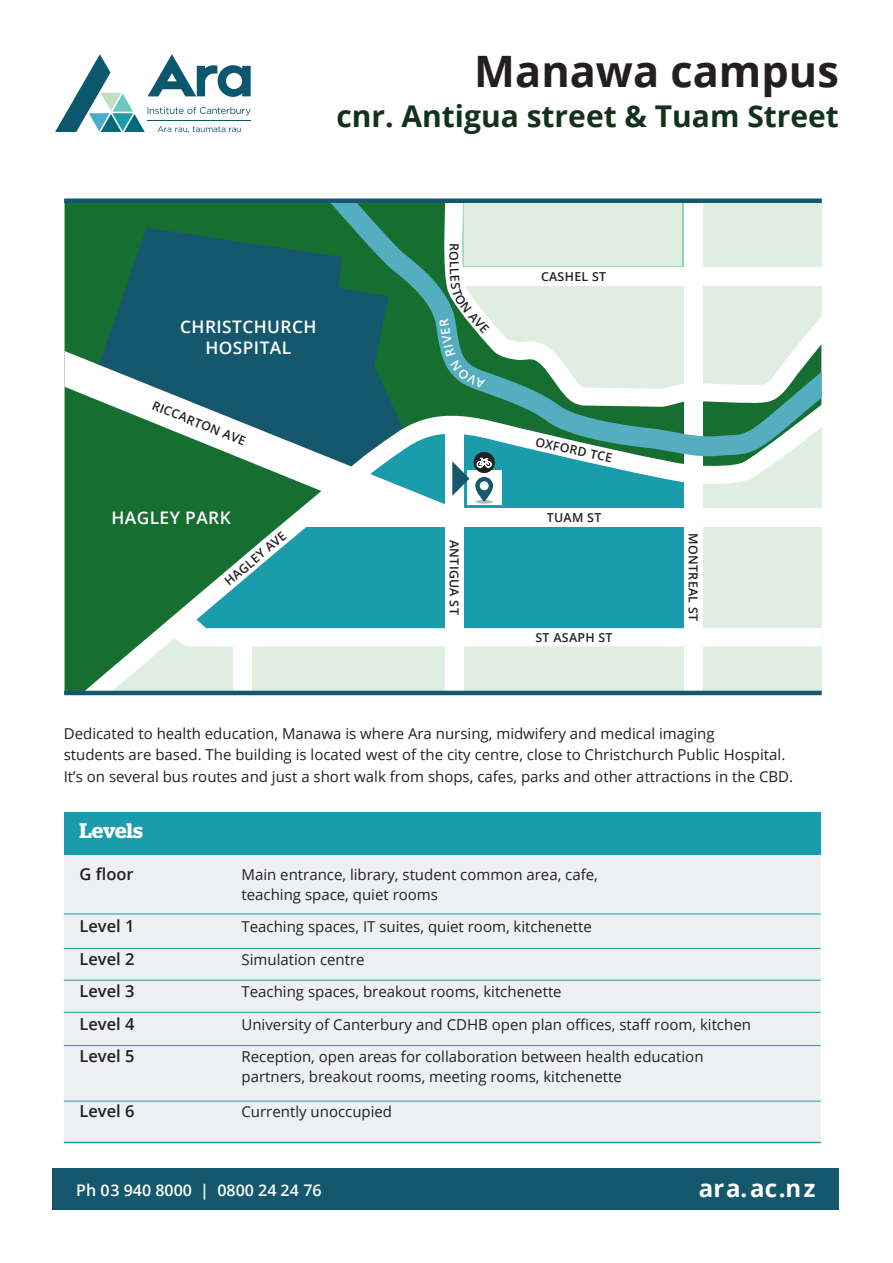
<style>
.page{position:relative;width:893px;height:1263px;background:#fff}
.page>*{position:absolute;margin:0;border:0;box-sizing:border-box;transform-origin:0 0}
.t1{font:700 43.35px "Open Sans";color:#231f20}
.t2{font:700 30px "Open Sans";color:#13311f}
.t3{font:700 24px "Open Sans";letter-spacing:.035em;color:#fff}
.t4{font:600 21px "Stag";color:#fff}
.Copy{font:600 17.25px/20.7px "Open Sans";letter-spacing:.025em;color:#fff;text-align:center}
.t5{font:600 16.5px "Open Sans";color:#231f20}
.t6{font:600 16.05px "Open Sans";color:#fff}
.t7{font:15px/21.3px "Open Sans";color:#231f20}
.Copy-2{font:600 12.3px "Open Sans";letter-spacing:.025em;color:#231f20}
</style>
<div class="page">
<div style="left:64px;top:849px;width:757px;height:294px;background:#eef1f3"></div>
<div style="left:64px;top:812px;width:757px;height:43px;background:#1a9cac"></div>
<hr style="left:64px;top:913px;width:757px;height:1px;background:#1a9cac">
<hr style="left:64px;top:948px;width:757px;height:1px;background:#1a9cac">
<hr style="left:64px;top:980px;width:757px;height:1px;background:#1a9cac">
<hr style="left:64px;top:1012px;width:757px;height:1px;background:#1a9cac">
<hr style="left:64px;top:1045px;width:757px;height:1px;background:#1a9cac">
<hr style="left:64px;top:1101px;width:757px;height:1px;background:#1a9cac">
<hr style="left:64px;top:1142px;width:757px;height:1px;background:#1a9cac">
<div style="left:65px;top:203px;width:263px;height:148px;background:#166e30"></div>
<svg style="left:95px;top:228px;width:233px;height:123px;background:#155c60"></svg>
<svg style="left:64px;top:389px;width:758px;height:307px"></svg>
<svg style="left:65px;top:351px;width:390px;height:160px"></svg>
<svg style="left:328px;top:203px;width:494px;height:253px"></svg>
<div style="left:467px;top:470px;width:34px;height:35px;background:#fff"></div>
<svg style="left:476px;top:500px;width:17px;height:4px"></svg>
<svg style="left:475px;top:477px;width:18px;height:24px"></svg>
<svg style="left:452px;top:461px;width:17px;height:35px"></svg>
<div style="left:474px;top:452px;width:21px;height:21px;background:#231f20;border-radius:50%"></div>
<div style="left:64px;top:198px;width:758px;height:5px;background:#15586e"></div>
<hr style="left:64px;top:691px;width:758px;height:4px;background:#15586e">
<div style="left:53px;top:1169px;width:786px;height:41px;background:#15586e"></div>
<svg style="left:55px;top:54px;width:196px;height:79px"></svg>
<hr style="left:148px;top:121px;width:103px;height:1px;background:#0b576d">
<svg style="left:439px;top:262px;width:50px;height:126px"></svg>
<p class="t1" style="left:474px;top:41px;width:366px">Manawa campus</p>
<p class="t2" style="left:336px;top:95px;width:504px">cnr. Antigua street &amp; Tuam Street</p>
<p class="Copy" style="left:180px;top:316px;width:138px">CHRISTCHURCH<br>HOSPITAL</p>
<p class="Copy-2" style="left:156px;top:397px;width:101px;rotate:22deg">RICCARTON AVE</p>
<p class="Copy" style="left:111px;top:507px;width:121px">HAGLEY PARK</p>
<p class="Copy-2" style="left:463px;top:243px;width:20px;rotate:90deg">RO</p>
<p class="Copy-2" style="left:541px;top:268px;width:67px">CASHEL ST</p>
<p class="Copy-2" style="left:537px;top:433px;width:80px;rotate:12deg">OXFORD TCE</p>
<p class="Copy-2" style="left:547px;top:509px;width:56px">TUAM ST</p>
<p class="Copy-2" style="left:221px;top:576px;width:78px;rotate:-40deg">HAGLEY AVE</p>
<p class="Copy-2" style="left:702px;top:533px;width:89px;rotate:90deg">MONTREAL ST</p>
<p class="Copy-2" style="left:463px;top:540px;width:76px;rotate:90deg">ANTIGUA ST</p>
<p class="Copy-2" style="left:535px;top:629px;width:79px">ST ASAPH ST</p>
<p class="t7" style="left:64px;top:723px;width:731px">Dedicated to health education, Manawa is where Ara nursing, midwifery and medical imaging<br>students are based. The building is located west of the city centre, close to Christchurch Public Hospital.<br>It’s on several bus routes and just a short walk from shops, cafes, parks and other attractions in the CBD.</p>
<p class="t4" style="left:79px;top:819px;width:65px">Levels</p>
<p class="t5" style="left:79px;top:862px;width:56px">G floor</p>
<p class="t7" style="left:241px;top:864px;width:358px;line-height:19.8px">Main entrance, library, student common area, cafe, teaching space, quiet rooms</p>
<p class="t5" style="left:79px;top:915px;width:57px">Level 1</p>
<p class="t7" style="left:241px;top:916px;width:352px">Teaching spaces, IT suites, quiet room, kitchenette</p>
<p class="t5" style="left:79px;top:947px;width:57px">Level 2</p>
<p class="t7" style="left:241px;top:948px;width:125px">Simulation centre</p>
<p class="t5" style="left:79px;top:980px;width:57px">Level 3</p>
<p class="t7" style="left:241px;top:981px;width:322px">Teaching spaces, breakout rooms, kitchenette</p>
<p class="t5" style="left:79px;top:1012px;width:57px">Level 4</p>
<p class="t7" style="left:241px;top:1013px;width:511px">University of Canterbury and CDHB open plan offices, staff room, kitchen</p>
<p class="t5" style="left:79px;top:1045px;width:57px">Level 5</p>
<p class="t7" style="left:241px;top:1047px;width:464px;line-height:19.8px">Reception, open areas for collaboration between health education partners, breakout rooms, meeting rooms, kitchenette</p>
<p class="t5" style="left:79px;top:1099px;width:57px">Level 6</p>
<p class="t7" style="left:241px;top:1100px;width:152px">Currently unoccupied</p>
<p class="t6" style="left:76px;top:1179px;width:247px">Ph 03 940 8000 | 0800 24 24 76</p>
<h3 class="t3" style="left:699px;top:1171px;width:118px">ara.ac.nz</h3>
</div>
